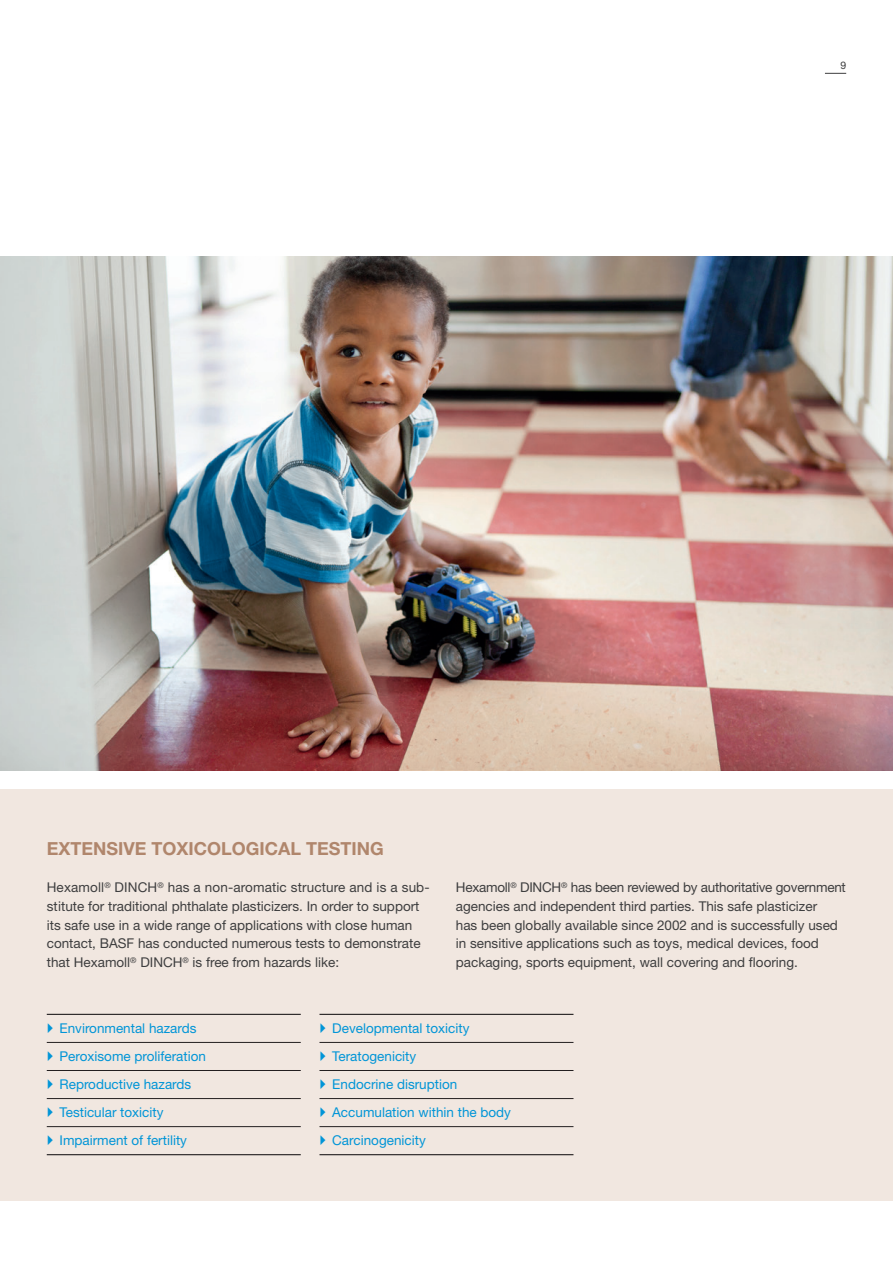
<style>
.page{position:relative;width:893px;height:1263px;background:#fff}
.page>*{position:absolute;margin:0;border:0;box-sizing:border-box;transform-origin:0 0}
.t1{font:700 18px "Helvetica Neue LT Std";color:#b0866c}
.t2{font:13.5px/18.8px "Helvetica Neue LT Std";color:#3e3e3f}
.t3{font:13.5px/28px "Helvetica Neue LT Std";color:#0195d7}
.t4{font:10.5px "Helvetica Neue LT Std";color:#3e3e3f}
</style>
<div class="page">
<svg style="left:825px;top:73px;width:21px;height:1px"></svg>
<div style="left:0;top:789px;width:893px;height:412px;background:#f1e7e0"></div>
<hr style="left:47px;top:1042px;width:254px;height:1px;background:#231f20">
<hr style="left:47px;top:1070px;width:254px;height:1px;background:#231f20">
<hr style="left:47px;top:1098px;width:254px;height:1px;background:#231f20">
<hr style="left:47px;top:1014px;width:254px;height:1px;background:#231f20">
<hr style="left:47px;top:1126px;width:254px;height:1px;background:#231f20">
<hr style="left:47px;top:1154px;width:254px;height:1px;background:#231f20">
<hr style="left:319px;top:1042px;width:254px;height:1px;background:#231f20">
<hr style="left:319px;top:1070px;width:254px;height:1px;background:#231f20">
<hr style="left:319px;top:1098px;width:254px;height:1px;background:#231f20">
<hr style="left:319px;top:1126px;width:254px;height:1px;background:#231f20">
<hr style="left:319px;top:1154px;width:254px;height:1px;background:#231f20">
<hr style="left:319px;top:1014px;width:254px;height:1px;background:#231f20">
<img style="left:0;top:256px;width:893px;height:514px">
<p class="t4" style="left:840px;top:59px;width:7px">9</p>
<h1 class="t1" style="left:47px;top:837px;width:338px">EXTENSIVE TOXICOLOGICAL TESTING</h1>
<p class="t2" style="left:47px;top:878px;width:384px">Hexamoll<sup>®</sup> DINCH<sup>®</sup> has a non-aromatic structure and is a sub&shy;stitute for traditional phthalate plasticizers. In order to support its safe use in a wide range of applications with close human contact, BASF has conducted numerous tests to demonstrate that Hexamoll<sup>®</sup> DINCH<sup>®</sup> is free from hazards like:</p>
<p class="t2" style="left:456px;top:878px;width:392px">Hexamoll<sup>®</sup> DINCH<sup>®</sup> has been reviewed by authoritative government agencies and independent third parties. This safe plasticizer<br>has been globally available since 2002 and is successfully used in sensitive applications such as toys, medical devices, food packaging, sports equipment, wall covering and flooring.</p>
<p class="t3" style="left:60px;top:1013px;width:148px">Environmental hazards<br>Peroxisome proliferation<br>Reproductive hazards<br>Testicular toxicity<br>Impairment of fertility</p>
<p class="t3" style="left:332px;top:1013px;width:180px">Developmental toxicity<br>Teratogenicity<br>Endocrine disruption<br>Accumulation within the body<br>Carcinogenicity</p>
</div>
